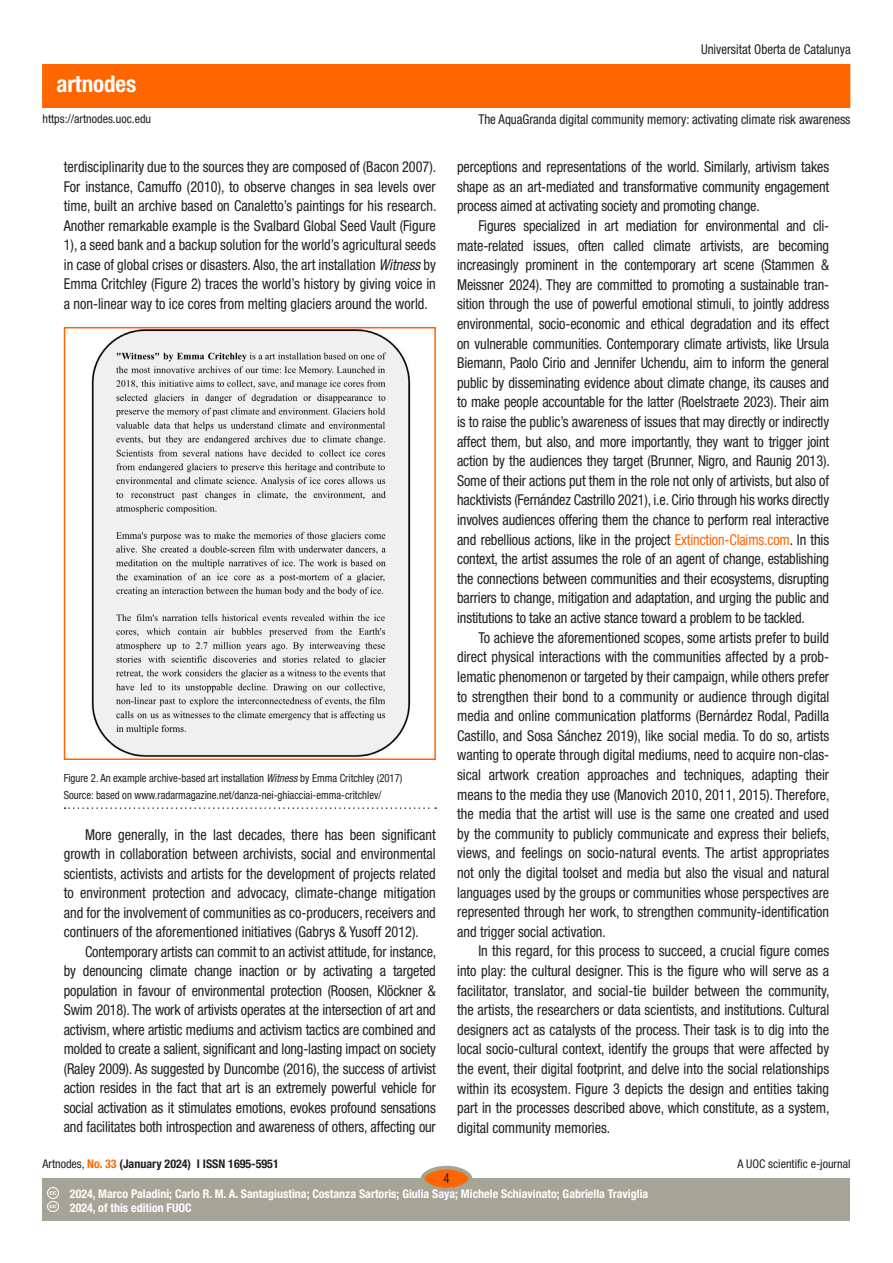
<style>
.page{position:relative;width:893px;height:1263px;background:#fff}
.page>*{position:absolute;margin:0;border:0;box-sizing:border-box;transform-origin:0 0}
.t1{font:700 condensed 22.95px "Helvetica Neue LT Std";color:#fff}
._02_texto_base_F{font:condensed 15px/19.6px "Helvetica Neue LT Std";color:#231f20;text-align:justify;scale:.95 1}
._02_texto_base{font:condensed 15px/19.5px "Helvetica Neue LT Std";color:#231f20;text-align:justify;scale:.95 1}
.t2{font:condensed 13.5px "Helvetica Neue LT Std";color:#231f20;scale:.95 1}
.t3{font:700 condensed 12px/13.5px "Helvetica Neue LT Std";color:#fff}
.t4{font:condensed 12px "Helvetica Neue LT Std";color:#231f20}
.t5{font:700 condensed 12px "Helvetica Neue LT Std";color:#231f20}
.titulo_figura{font:condensed 11.25px/16.5px "Helvetica Neue LT Std";color:#231f20;scale:.95 1}
.s1{font-style:italic}
.s2{color:#f60}
.s3{font-weight:400}
</style>
<div class="page">
<div style="left:43px;top:65px;width:807px;height:42px;background:#f60"></div>
<div style="left:43px;top:1178px;width:807px;height:42px;background:#a6a397"></div>
<div style="left:422px;top:1168px;width:48px;height:21px;background:#f60;border-radius:50%"></div>
<div style="left:421px;top:1166px;width:51px;height:25px;border:4px solid #a6a397;border-radius:50%"></div>
<svg style="left:47px;top:1187px;width:11px;height:25px"></svg>
<svg style="left:65px;top:807px;width:371px;height:2px"></svg>
<img style="left:91px;top:330px;width:320px;height:427px">
<div style="left:64px;top:327px;width:372px;height:433px;border:2px solid #f60"></div>
<h1 class="t1" style="left:56px;top:69px;width:81px">artnodes</h1>
<p class="t2" style="left:701px;top:42px;width:159px">Universitat Oberta de Catalunya</p>
<p class="t4" style="left:43px;top:112px;width:110px">https://artnodes.uoc.edu</p>
<p class="t2" style="left:478px;top:112px;width:393px">The AquaGranda digital community memory: activating climate risk awareness</p>
<p class="_02_texto_base" style="left:64px;top:157px;width:394px">terdisciplinarity due to the sources they are composed of (Bacon 2007).<br>For instance, Camuffo (2010), to observe changes in sea levels over time, built an archive based on Canaletto’s paintings for his research.<br>Another remarkable example is the Svalbard Global Seed Vault (Figure 1), a seed bank and a backup solution for the world’s agricultural seeds in case of global crises or disasters. Also, the art installation <span class="s1">Witness</span> by Emma Critchley (Figure 2) traces the world’s history by giving voice in a non-linear way to ice cores from melting glaciers around the world.</p>
<p class="titulo_figura" style="left:64px;top:770px;width:358px">Figure 2. An example archive-based art installation <span class="s1">Witness</span> by Emma Critchley (2017)<br>Source: based on www.radarmagazine.net/danza-nei-ghiacciai-emma-critchlev/</p>
<p class="_02_texto_base_F" style="left:64px;top:824px;width:393px;text-indent:21px">More generally, in the last decades, there has been significant growth in collaboration between archivists, social and environmental scientists, activists and artists for the development of projects related to environment protection and advocacy, climate-change mitigation and for the involvement of communities as co-producers, receivers and continuers of the aforementioned initiatives (Gabrys &amp; Yusoff 2012).</p>
<p class="_02_texto_base_F" style="left:64px;top:941px;width:394px;text-indent:21px">Contemporary artists can commit to an activist attitude, for instance, by denouncing climate change inaction or by activating a targeted population in favour of environmental protection (Roosen, Klöckner &amp; Swim 2018). The work of artivists operates at the intersection of art and activism, where artistic mediums and activism tactics are combined and molded to create a salient, significant and long-lasting impact on society (Raley 2009). As suggested by Duncombe (2016), the success of artivist action resides in the fact that art is an extremely powerful vehicle for social activation as it stimulates emotions, evokes profound sensations and facilitates both introspection and awareness of others, affecting our</p>
<p class="_02_texto_base_F" style="left:457px;top:157px;width:393px">perceptions and representations of the world. Similarly, artivism takes shape as an art-mediated and transformative community engagement process aimed at activating society and promoting change.</p>
<p class="_02_texto_base_F" style="left:457px;top:216px;width:394px;text-indent:21px">Figures specialized in art mediation for environmental and cli&shy;mate-related issues, often called climate artivists, are becoming increasingly prominent in the contemporary art scene (Stammen &amp; Meissner 2024). They are committed to promoting a sustainable tran&shy;sition through the use of powerful emotional stimuli, to jointly address environmental, socio-economic and ethical degradation and its effect on vulnerable communities. Contemporary climate artivists, like Ursula Biemann, Paolo Cirio and Jennifer Uchendu, aim to inform the general public by disseminating evidence about climate change, its causes and to make people accountable for the latter (Roelstraete 2023). Their aim is to raise the public’s awareness of issues that may directly or indirectly affect them, but also, and more importantly, they want to trigger joint action by the audiences they target (Brunner, Nigro, and Raunig 2013).<br>Some of their actions put them in the role not only of artivists, but also of hacktivists (Fernández Castrillo 2021), i.e. Cirio through his works directly involves audiences offering them the chance to perform real interactive and rebellious actions, like in the project <span class="s2">Extinction-Claims.com</span>. In this context, the artist assumes the role of an agent of change, establishing the connections between communities and their ecosystems, disrupting barriers to change, mitigation and adaptation, and urging the public and institutions to take an active stance toward a problem to be tackled.</p>
<p class="_02_texto_base_F" style="left:457px;top:627px;width:394px;text-indent:21px">To achieve the aforementioned scopes, some artists prefer to build direct physical interactions with the communities affected by a prob&shy;lematic phenomenon or targeted by their campaign, while others prefer to strengthen their bond to a community or audience through digital media and online communication platforms (Bernárdez Rodal, Padilla Castillo, and Sosa Sánchez 2019), like social media. To do so, artists wanting to operate through digital mediums, need to acquire non-clas&shy;sical artwork creation approaches and techniques, adapting their means to the media they use (Manovich 2010, 2011, 2015). Therefore, the media that the artist will use is the same one created and used by the community to publicly communicate and express their beliefs, views, and feelings on socio-natural events. The artist appropriates not only the digital toolset and media but also the visual and natural languages used by the groups or communities whose perspectives are represented through her work, to strengthen community-identification and trigger social activation.</p>
<p class="_02_texto_base_F" style="left:457px;top:941px;width:394px;text-indent:21px">In this regard, for this process to succeed, a crucial figure comes into play: the cultural designer. This is the figure who will serve as a facilitator, translator, and social-tie builder between the community, the artists, the researchers or data scientists, and institutions. Cultural designers act as catalysts of the process. Their task is to dig into the local socio-cultural context, identify the groups that were affected by the event, their digital footprint, and delve into the social relationships within its ecosystem. Figure 3 depicts the design and entities taking part in the processes described above, which constitute, as a system, digital community memories.</p>
<p class="t5" style="left:43px;top:1157px;width:238px"><span class="s3">Artnodes,</span> <span class="s2">No. 33</span> (January 2024) I ISSN 1695-5951</p>
<p class="t4" style="left:737px;top:1157px;width:115px">A UOC scientific e-journal</p>
<p class="t3" style="left:70px;top:1187px;width:580px">2024, Marco Paladini; Carlo R. M. A. Santagiustina; Costanza Sartoris; Giulia Saya; Michele Schiavinato; Gabriella Traviglia<br>2024, of this edition FUOC</p>
<p class="t2" style="left:443px;top:1171px;width:8px">4</p>
</div>
